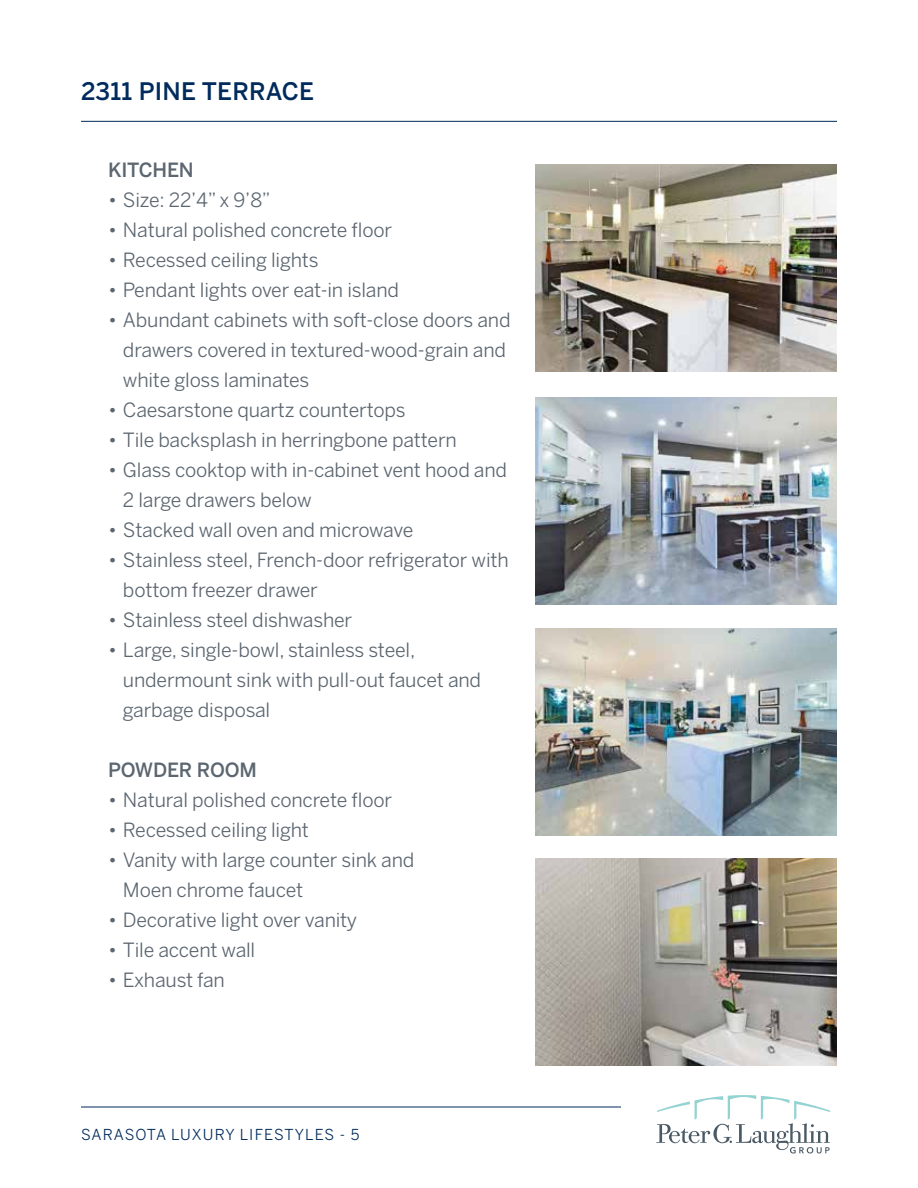
<style>
.page{position:relative;width:918px;height:1188px;background:#fff}
.page>*{position:absolute;margin:0;border:0;box-sizing:border-box;transform-origin:0 0}
.t1{font:500 24px "Benton Sans";letter-spacing:.01em;color:#002b5c}
.t2{font:19.5px/30px "Benton Sans";letter-spacing:-.01em;color:#5c6670}
.t3{font:500 19.5px "Benton Sans";letter-spacing:-.01em;color:#5c6670}
.t4{font:15px "Benton Sans";letter-spacing:.065em;color:#002b5c}
</style>
<div class="page">
<svg style="left:656px;top:1095px;width:174px;height:59px"></svg>
<hr style="left:81px;top:1107px;width:540px;height:1px;background:#002b5c">
<hr style="left:81px;top:121px;width:756px;height:1px;background:#002b5c">
<img style="left:536px;top:628px;width:301px;height:207px">
<img style="left:536px;top:859px;width:301px;height:207px">
<img style="left:536px;top:164px;width:301px;height:207px">
<img style="left:536px;top:397px;width:301px;height:207px">
<p class="t1" style="left:81px;top:77px;width:235px">2311 PINE TERRACE</p>
<p class="t3" style="left:108px;top:159px;width:87px">KITCHEN</p>
<p class="t2" style="left:108px;top:185px;width:164px">• Size: 22’4” x 9’8”</p>
<p class="t2" style="left:108px;top:215px;width:286px">• Natural polished concrete floor</p>
<p class="t2" style="left:108px;top:245px;width:212px">• Recessed ceiling lights</p>
<p class="t2" style="left:108px;top:275px;width:293px">• Pendant lights over eat-in island</p>
<p class="t2" style="left:123px;top:305px;width:389px;text-indent:-15px">• Abundant cabinets with soft-close doors and drawers covered in textured-wood-grain and white gloss laminates</p>
<p class="t2" style="left:108px;top:395px;width:299px">• Caesarstone quartz countertops</p>
<p class="t2" style="left:108px;top:425px;width:350px">• Tile backsplash in herringbone pattern</p>
<p class="t2" style="left:123px;top:455px;width:386px;text-indent:-15px">• Glass cooktop with in-cabinet vent hood and<br>2 large drawers below</p>
<p class="t2" style="left:108px;top:515px;width:307px">• Stacked wall oven and microwave</p>
<p class="t2" style="left:123px;top:545px;width:387px;text-indent:-15px">• Stainless steel, French-door refrigerator with bottom freezer drawer</p>
<p class="t2" style="left:108px;top:605px;width:246px">• Stainless steel dishwasher</p>
<p class="t2" style="left:123px;top:635px;width:360px;text-indent:-15px">• Large, single-bowl, stainless steel, undermount sink with pull-out faucet and garbage disposal</p>
<p class="t3" style="left:108px;top:759px;width:150px">POWDER ROOM</p>
<p class="t2" style="left:108px;top:785px;width:286px">• Natural polished concrete floor</p>
<p class="t2" style="left:108px;top:815px;width:203px">• Recessed ceiling light</p>
<p class="t2" style="left:123px;top:845px;width:293px;text-indent:-15px">• Vanity with large counter sink and<br>Moen chrome faucet</p>
<p class="t2" style="left:108px;top:905px;width:251px">• Decorative light over vanity</p>
<p class="t2" style="left:108px;top:935px;width:149px">• Tile accent wall</p>
<p class="t2" style="left:108px;top:965px;width:118px">• Exhaust fan</p>
<p class="t4" style="left:81px;top:1126px;width:280px">SARASOTA LUXURY LIFESTYLES - 5</p>
</div>
